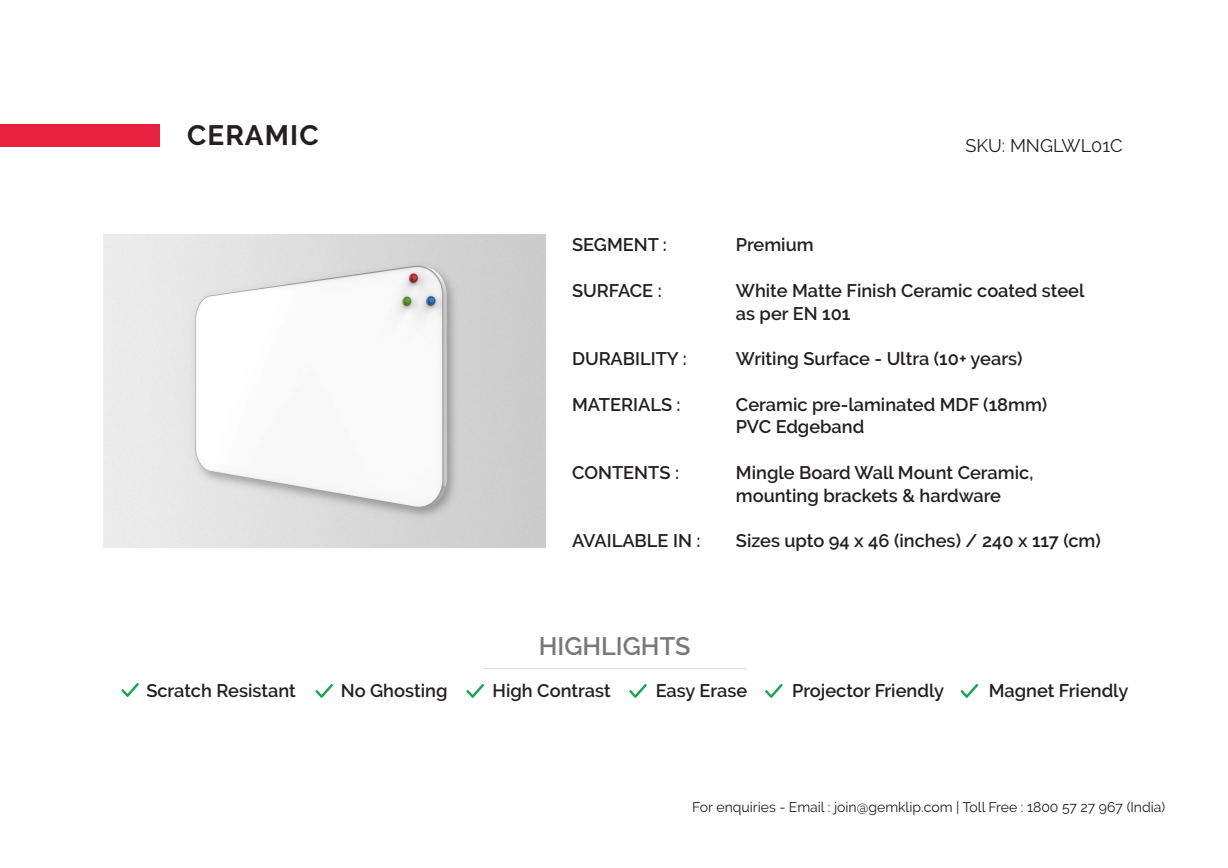
<style>
.page{position:relative;width:1228px;height:868px;background:#fff}
.page>*{position:absolute;margin:0;border:0;box-sizing:border-box;transform-origin:0 0}
.t1{font:700 28px "Raleway";letter-spacing:.04em;color:#231f20}
.t2{font:600 25.2px "Raleway";color:#787877}
.t3{font:600 18.2px/22.8px "Raleway";color:#231f20}
.t4{font:18.2px "Raleway";color:#231f20}
.t5{font:14px "Raleway";color:#231f20}
</style>
<div class="page">
<div style="left:0;top:124px;width:160px;height:23px;background:#e8213f"></div>
<svg style="left:316px;top:684px;width:17px;height:14px"></svg>
<svg style="left:467px;top:684px;width:17px;height:14px"></svg>
<img style="left:103px;top:234px;width:442px;height:313px">
<svg style="left:121px;top:683px;width:18px;height:14px"></svg>
<svg style="left:629px;top:684px;width:18px;height:14px"></svg>
<svg style="left:765px;top:684px;width:17px;height:14px"></svg>
<svg style="left:961px;top:684px;width:17px;height:14px"></svg>
<h1 class="t1" style="left:187px;top:119px;width:133px">CERAMIC</h1>
<p class="t4" style="left:965px;top:135px;width:159px">SKU: MNGLWL01C</p>
<p class="t3" style="left:572px;top:234px;width:96px">SEGMENT :</p>
<p class="t3" style="left:736px;top:234px;width:79px">Premium</p>
<p class="t3" style="left:572px;top:279px;width:91px">SURFACE :</p>
<p class="t3" style="left:736px;top:279px;width:350px">White Matte Finish Ceramic coated steel as per EN 101</p>
<p class="t3" style="left:572px;top:347px;width:116px">DURABILITY :</p>
<p class="t3" style="left:736px;top:347px;width:288px">Writing Surface - Ultra (10+ years)</p>
<p class="t3" style="left:572px;top:393px;width:110px">MATERIALS :</p>
<p class="t3" style="left:736px;top:393px;width:313px">Ceramic pre-laminated MDF (18mm)<br>PVC Edgeband</p>
<p class="t3" style="left:572px;top:461px;width:108px">CONTENTS :</p>
<p class="t3" style="left:736px;top:461px;width:299px">Mingle Board Wall Mount Ceramic, mounting brackets &amp; hardware</p>
<p class="t3" style="left:572px;top:529px;width:130px">AVAILABLE IN :</p>
<p class="t3" style="left:736px;top:529px;width:366px">Sizes upto 94 x 46 (inches) / 240 x 117 (cm)</p>
<h2 class="t2" style="left:539px;top:631px;width:153px">HIGHLIGHTS</h2>
<p class="t3" style="left:146px;top:680px;width:151px">Scratch Resistant</p>
<p class="t3" style="left:341px;top:680px;width:108px">No Ghosting</p>
<p class="t3" style="left:492px;top:680px;width:120px">High Contrast</p>
<p class="t3" style="left:656px;top:680px;width:93px">Easy Erase</p>
<p class="t3" style="left:792px;top:680px;width:153px">Projector Friendly</p>
<p class="t3" style="left:989px;top:680px;width:141px">Magnet Friendly</p>
<p class="t5" style="left:692px;top:799px;width:474px">For enquiries - Email : join@gemklip.com | Toll Free : 1800 57 27 967 (India)</p>
</div>
